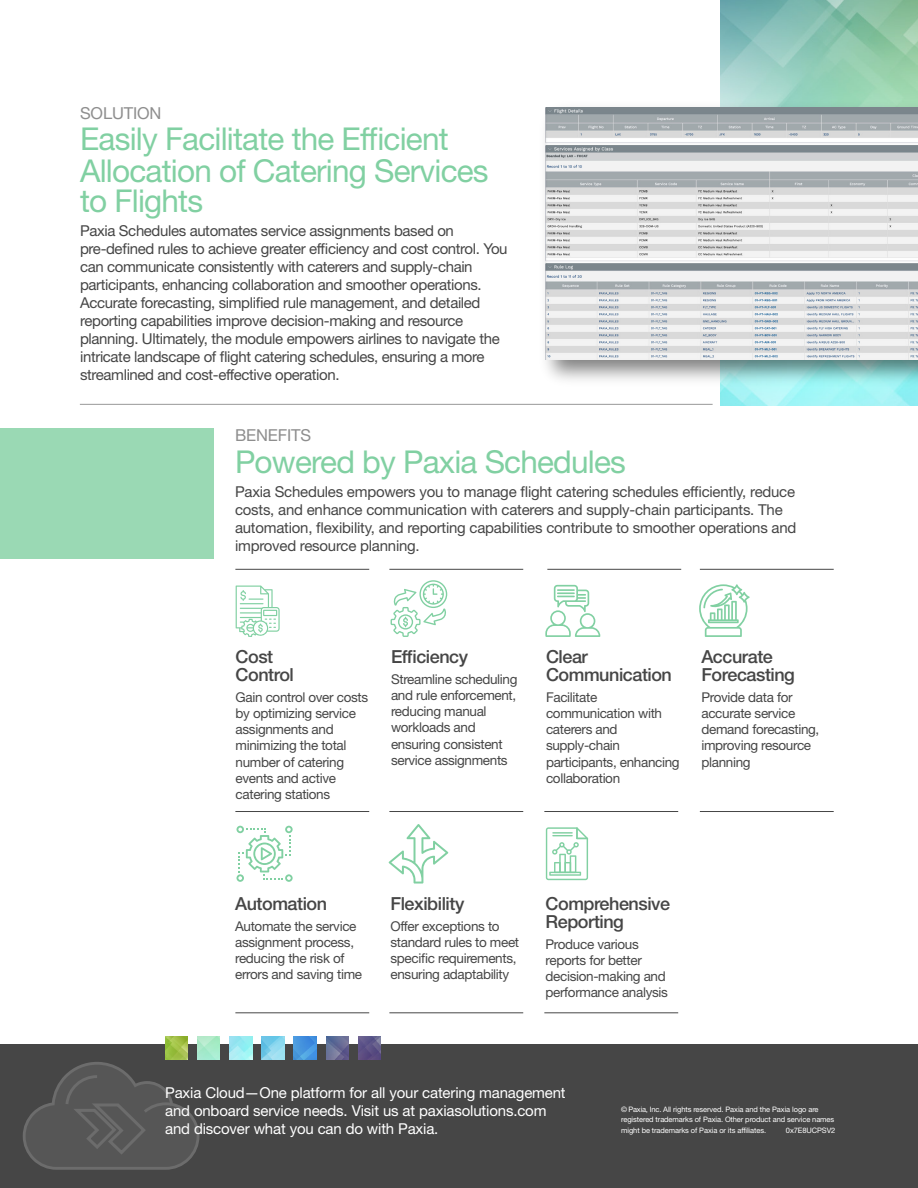
<style>
.page{position:relative;width:918px;height:1188px;background:#fff}
.page>*{position:absolute;margin:0;border:0;box-sizing:border-box;transform-origin:0 0}
.t1{font:31.5px/30.8px "Helvetica Neue LT Std";letter-spacing:-.025em;color:#81d0a2}
.t2{font:500 18px/18px "Helvetica Neue LT Std";letter-spacing:-.025em;color:#464646}
.t3{font:16.5px "Helvetica Neue LT Std";letter-spacing:-.01em;color:#8e8e8e}
.t4{font:15px/18px "Helvetica Neue LT Std";letter-spacing:-.025em;color:#464646}
.t5{font:15px/18px "Helvetica Neue LT Std";letter-spacing:-.01em;color:#fff}
.t6{font:13.5px/16.2px "Helvetica Neue LT Std";letter-spacing:-.025em;color:#464646}
.t7{font:7.5px/10.5px "Helvetica Neue LT Std";letter-spacing:-.01em;color:#fff}
</style>
<div class="page">
<hr style="left:80px;top:404px;width:633px;height:1px;background:#989898">
<div style="left:0;top:428px;width:214px;height:131px;background:#9ad9b4"></div>
<hr style="left:235px;top:811px;width:134px;height:1px;background:#464646">
<hr style="left:389px;top:811px;width:134px;height:1px;background:#464646">
<hr style="left:544px;top:811px;width:134px;height:1px;background:#464646">
<hr style="left:700px;top:811px;width:134px;height:1px;background:#464646">
<hr style="left:235px;top:569px;width:134px;height:1px;background:#464646">
<hr style="left:389px;top:569px;width:134px;height:1px;background:#464646">
<hr style="left:547px;top:569px;width:134px;height:1px;background:#464646">
<hr style="left:700px;top:569px;width:134px;height:1px;background:#464646">
<hr style="left:235px;top:1013px;width:134px;height:1px;background:#464646">
<hr style="left:389px;top:1013px;width:134px;height:1px;background:#464646">
<hr style="left:544px;top:1013px;width:134px;height:1px;background:#464646">
<img style="left:721px;top:0;width:197px;height:406px">
<svg style="left:391px;top:580px;width:56px;height:57px"></svg>
<svg style="left:236px;top:586px;width:44px;height:51px"></svg>
<svg style="left:699px;top:584px;width:51px;height:53px"></svg>
<svg style="left:236px;top:826px;width:57px;height:56px"></svg>
<svg style="left:545px;top:585px;width:55px;height:52px"></svg>
<svg style="left:389px;top:824px;width:59px;height:60px"></svg>
<svg style="left:546px;top:827px;width:42px;height:53px"></svg>
<div style="left:0;top:1045px;width:918px;height:143px;background:#464646"></div>
<svg style="left:23px;top:1062px;width:176px;height:108px"></svg>
<img style="left:262px;top:1036px;width:22px;height:23px">
<img style="left:294px;top:1036px;width:22px;height:23px">
<img style="left:358px;top:1036px;width:23px;height:23px">
<img style="left:326px;top:1036px;width:23px;height:23px">
<img style="left:197px;top:1036px;width:23px;height:23px">
<img style="left:230px;top:1036px;width:22px;height:23px">
<img style="left:165px;top:1036px;width:23px;height:23px">
<img style="left:545px;top:96px;width:373px;height:297px">
<img style="left:545px;top:108px;width:373px;height:251px">
<p class="t3" style="left:80px;top:103px;width:83px">SOLUTION</p>
<h1 class="t1" style="left:80px;top:123px;width:410px">Easily Facilitate the Efficient<br>Allocation of Catering Services to Flights</h1>
<p class="t4" style="left:80px;top:221px;width:429px">Paxia Schedules automates service assignments based on pre-defined rules to achieve greater efficiency and cost control. You can communicate consistently with caterers and supply-chain participants, enhancing collaboration and smoother operations.<br>Accurate forecasting, simplified rule management, and detailed reporting capabilities improve decision-making and resource planning. Ultimately, the module empowers airlines to navigate the intricate landscape of flight catering schedules, ensuring a more streamlined and cost-effective operation.</p>
<p class="t3" style="left:235px;top:425px;width:78px">BENEFITS</p>
<h1 class="t1" style="left:235px;top:446px;width:392px">Powered by Paxia Schedules</h1>
<p class="t4" style="left:235px;top:482px;width:563px">Paxia Schedules empowers you to manage flight catering schedules efficiently, reduce costs, and enhance communication with caterers and supply-chain participants. The automation, flexibility, and reporting capabilities contribute to smoother operations and improved resource planning.</p>
<p class="t2" style="left:236px;top:647px;width:60px">Cost<br>Control</p>
<p class="t6" style="left:236px;top:689px;width:134px">Gain control over costs by optimizing service assignments and minimizing the total number of catering events and active catering stations</p>
<p class="t2" style="left:391px;top:647px;width:79px">Efficiency</p>
<p class="t6" style="left:391px;top:671px;width:128px">Streamline scheduling and rule enforcement, reducing manual workloads and ensuring consistent service assignments</p>
<p class="t2" style="left:546px;top:647px;width:127px">Clear<br>Communication</p>
<p class="t6" style="left:546px;top:689px;width:135px">Facilitate communication with caterers and supply-chain participants, enhancing collaboration</p>
<p class="t2" style="left:701px;top:647px;width:95px">Accurate<br>Forecasting</p>
<p class="t6" style="left:701px;top:689px;width:119px">Provide data for accurate service demand forecasting, improving resource planning</p>
<p class="t2" style="left:235px;top:894px;width:93px">Automation</p>
<p class="t6" style="left:235px;top:918px;width:128px">Automate the service assignment process, reducing the risk of errors and saving time</p>
<p class="t2" style="left:391px;top:894px;width:75px">Flexibility</p>
<p class="t6" style="left:391px;top:918px;width:130px">Offer exceptions to standard rules to meet specific requirements, ensuring adaptability</p>
<p class="t2" style="left:546px;top:894px;width:126px">Comprehensive<br>Reporting</p>
<p class="t6" style="left:546px;top:936px;width:124px">Produce various reports for better decision-making and performance analysis</p>
<p class="t5" style="left:165px;top:1084px;width:402px">Paxia Cloud—One platform for all your catering management and onboard service needs. Visit us at paxiasolutions.com and discover what you can do with Paxia.</p>
<p class="t7" style="left:621px;top:1104px;width:215px">© Paxia, Inc. All rights reserved. Paxia and the Paxia logo are registered trademarks of Paxia. Other product and service names might be trademarks of Paxia or its affiliates.</p>
<p class="t7" style="left:786px;top:1125px;width:51px">0x7E8UCPSV2</p>
</div>
